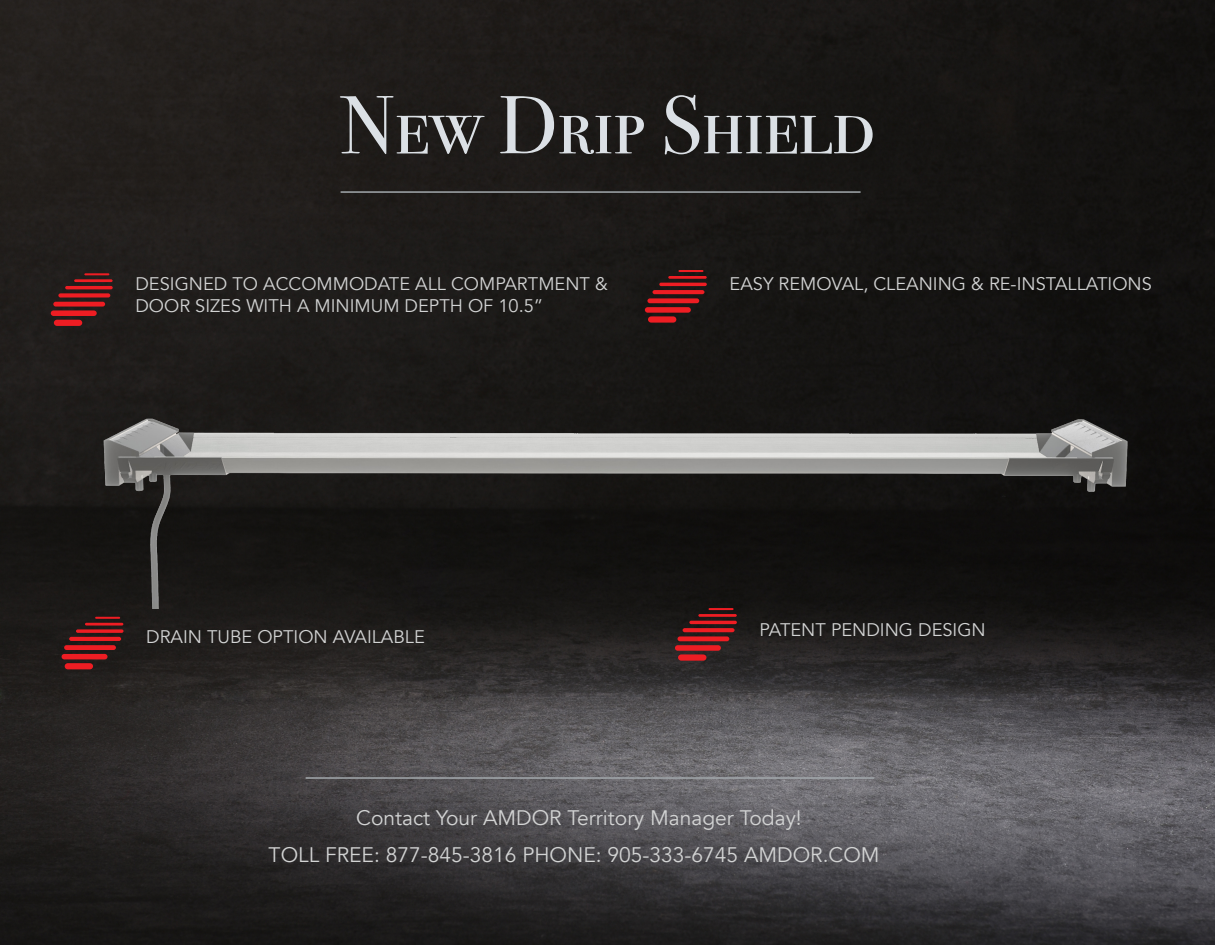
<style>
.page{position:relative;width:1215px;height:945px;background:#fff}
.page>*{position:absolute;margin:0;border:0;box-sizing:border-box;transform-origin:0 0}
.t1{font:82.5px "Bodoni Svty Two SCITCTT";color:#dbe0e5}
.t2{font:21px "Avenir";color:#d2d3d3}
.t3{font:18.3px/21.9px "Avenir";color:#d2d3d3}
</style>
<div class="page">
<img style="left:0;top:0;width:1215px;height:945px">
<hr style="left:306px;top:777px;width:568px;height:2px;background:#a3a9ad">
<svg style="left:85px;top:617px;width:38px;height:9px"></svg>
<svg style="left:76px;top:629px;width:48px;height:4px"></svg>
<hr style="left:69px;top:637px;width:52px;height:4px;background:#ee1d23;border-radius:2px">
<div style="left:62px;top:654px;width:46px;height:5px;background:#ee1d23;border-radius:3px"></div>
<div style="left:64px;top:645px;width:52px;height:5px;background:#ee1d23;border-radius:2px"></div>
<div style="left:65px;top:663px;width:28px;height:6px;background:#ee1d23;border-radius:3px"></div>
<svg style="left:698px;top:608px;width:39px;height:9px"></svg>
<hr style="left:689px;top:621px;width:48px;height:3px;background:#ee1d23;border-radius:2px">
<svg style="left:683px;top:628px;width:52px;height:4px"></svg>
<div style="left:675px;top:645px;width:46px;height:6px;background:#ee1d23;border-radius:3px"></div>
<div style="left:678px;top:636px;width:51px;height:5px;background:#ee1d23;border-radius:2px"></div>
<div style="left:678px;top:654px;width:28px;height:7px;background:#ee1d23;border-radius:3px"></div>
<img style="left:15px;top:80px;width:1172px;height:528px">
<p class="t1" style="left:341px;top:76px;width:536px">New Drip Shield</p>
<p class="t3" style="left:135px;top:273px;width:474px">DESIGNED TO ACCOMMODATE ALL COMPARTMENT &amp;<br>DOOR SIZES WITH A MINIMUM DEPTH OF 10.5”</p>
<p class="t3" style="left:730px;top:273px;width:424px">EASY REMOVAL, CLEANING &amp; RE-INSTALLATIONS</p>
<p class="t3" style="left:146px;top:626px;width:280px">DRAIN TUBE OPTION AVAILABLE</p>
<p class="t3" style="left:760px;top:619px;width:228px">PATENT PENDING DESIGN</p>
<p class="t2" style="left:356px;top:805px;width:447px">Contact Your AMDOR Territory Manager Today!</p>
<p class="t2" style="left:269px;top:842px;width:612px">TOLL FREE: 877-845-3816 PHONE: 905-333-6745 AMDOR.COM</p>
</div>
